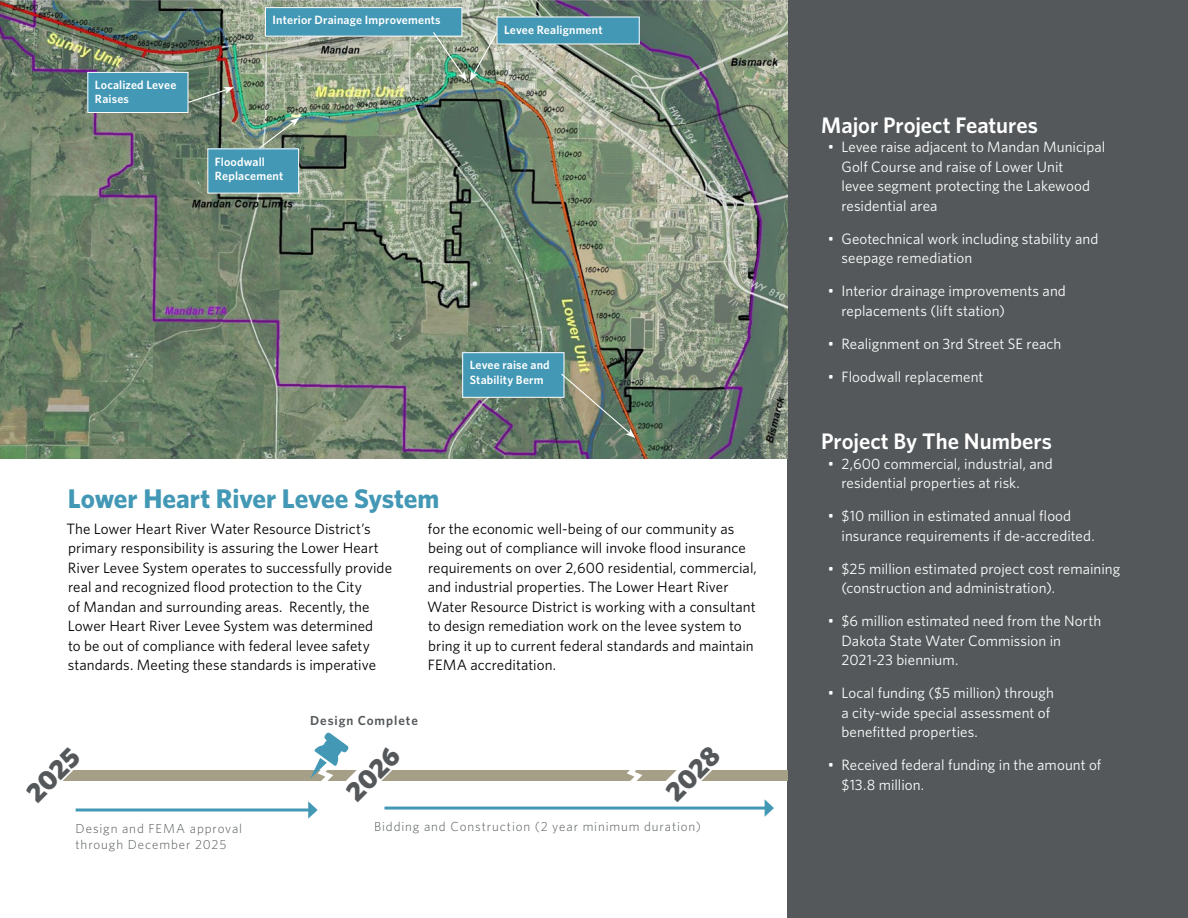
<style>
.page{position:relative;width:1188px;height:918px;background:#fff}
.page>*{position:absolute;margin:0;border:0;box-sizing:border-box;transform-origin:0 0}
.t1{font:900 27.45px "Whitney";color:#54585a}
.t2{font:700 27px "Whitney";letter-spacing:-.005em;color:#4298b5}
.t3{font:600 22.5px "Whitney";color:#fff}
.t4{font:15px/19.5px "Whitney";letter-spacing:.005em;color:#fff}
.t5{font:15px/19.5px "Whitney";letter-spacing:.005em;color:#000}
.t6{font:300 13.05px/15.8px "Whitney";letter-spacing:.07em;color:#54585a}
.t7{font:600 13.05px "Whitney";letter-spacing:.07em;color:#54585a}
.t8{font:600 12px/14.4px "Whitney";letter-spacing:.015em;color:#fff}
</style>
<div class="page">
<div style="left:788px;top:0;width:400px;height:918px;background:#54585a"></div>
<img style="left:0;top:0;width:788px;height:459px">
<div style="left:463px;top:353px;width:101px;height:44px;background:#4298b5"></div>
<div style="left:462px;top:352px;width:102px;height:46px;border:1px solid #fff"></div>
<div style="left:208px;top:149px;width:91px;height:44px;background:#4298b5"></div>
<div style="left:207px;top:148px;width:92px;height:46px;border:1px solid #fff"></div>
<div style="left:265px;top:8px;width:197px;height:28px;background:#4298b5"></div>
<div style="left:265px;top:7px;width:197px;height:29px;border:1px solid #fff"></div>
<div style="left:88px;top:72px;width:100px;height:40px;background:#4298b5"></div>
<div style="left:87px;top:72px;width:101px;height:41px;border:1px solid #fff"></div>
<div style="left:497px;top:17px;width:142px;height:27px;background:#4298b5"></div>
<div style="left:44px;top:770px;width:744px;height:11px;background:#a69f88"></div>
<svg style="left:44px;top:770px;width:32px;height:39px"></svg>
<svg style="left:655px;top:770px;width:74px;height:37px"></svg>
<svg style="left:627px;top:770px;width:15px;height:11px"></svg>
<svg style="left:76px;top:808px;width:232px;height:4px"></svg>
<hr style="left:384px;top:807px;width:383px;height:3px;background:#4298b5">
<svg style="left:765px;top:800px;width:9px;height:17px"></svg>
<svg style="left:308px;top:732px;width:101px;height:87px"></svg>
<svg style="left:258px;top:118px;width:41px;height:32px"></svg>
<img style="left:560px;top:372px;width:75px;height:66px">
<svg style="left:187px;top:87px;width:47px;height:17px"></svg>
<img style="left:432px;top:31px;width:66px;height:50px">
<p class="t8" style="left:95px;top:77px;width:83px">Localized Levee<br>Raises</p>
<p class="t8" style="left:273px;top:13px;width:170px">Interior Drainage Improvements</p>
<p class="t8" style="left:215px;top:154px;width:70px">Floodwall<br>Replacement</p>
<p class="t8" style="left:504px;top:22px;width:100px">Levee Realignment</p>
<p class="t8" style="left:470px;top:358px;width:82px">Levee raise and<br>Stability Berm</p>
<h2 class="t2" style="left:68px;top:480px;width:373px">Lower Heart River Levee System</h2>
<p class="t5" style="left:66px;top:519px;width:327px">The Lower Heart River Water Resource District’s primary responsibility is assuring the Lower Heart River Levee System operates to successfully provide real and recognized flood protection to the City<br>of Mandan and surrounding areas. Recently, the Lower Heart River Levee System was determined<br>to be out of compliance with federal levee safety standards. Meeting these standards is imperative</p>
<p class="t5" style="left:427px;top:519px;width:331px">for the economic well-being of our community as being out of compliance will invoke flood insurance requirements on over 2,600 residential, commercial, and industrial properties. The Lower Heart River Water Resource District is working with a consultant to design remediation work on the levee system to bring it up to current federal standards and maintain FEMA accreditation.</p>
<p class="t7" style="left:310px;top:712px;width:109px">Design Complete</p>
<h1 class="t1" style="left:18px;top:784px;width:65px;rotate:-45deg">2025</h1>
<h1 class="t1" style="left:337px;top:783px;width:65px;rotate:-45deg">2026</h1>
<h1 class="t1" style="left:657px;top:783px;width:66px;rotate:-45deg">2028</h1>
<p class="t6" style="left:76px;top:820px;width:168px">Design and FEMA approval through December 2025</p>
<p class="t6" style="left:374px;top:818px;width:328px">Bidding and Construction (2 year minimum duration)</p>
<h3 class="t3" style="left:821px;top:110px;width:218px">Major Project Features</h3>
<p class="t4" style="left:841px;top:137px;width:265px;text-indent:-14px">• Levee raise adjacent to Mandan Municipal Golf Course and raise of Lower Unit<br>levee segment protecting the Lakewood residential area</p>
<p class="t4" style="left:841px;top:228px;width:259px;text-indent:-14px">• Geotechnical work including stability and seepage remediation</p>
<p class="t4" style="left:841px;top:281px;width:226px;text-indent:-14px">• Interior drainage improvements and replacements (lift station)</p>
<p class="t4" style="left:828px;top:333px;width:235px">• Realignment on 3rd Street SE reach</p>
<p class="t4" style="left:828px;top:366px;width:157px">• Floodwall replacement</p>
<h3 class="t3" style="left:821px;top:426px;width:232px">Project By The Numbers</h3>
<p class="t4" style="left:841px;top:453px;width:213px;text-indent:-14px">• 2,600 commercial, industrial, and residential properties at risk.</p>
<p class="t4" style="left:841px;top:506px;width:255px;text-indent:-14px">• $10 million in estimated annual flood insurance requirements if de-accredited.</p>
<p class="t4" style="left:841px;top:558px;width:280px;text-indent:-14px">• $25 million estimated project cost remaining (construction and administration).</p>
<p class="t4" style="left:841px;top:611px;width:261px;text-indent:-14px">• $6 million estimated need from the North<br>Dakota State Water Commission in<br>2021-23 biennium.</p>
<p class="t4" style="left:841px;top:683px;width:214px;text-indent:-14px">• Local funding ($5 million) through a city-wide special assessment of benefitted properties.</p>
<p class="t4" style="left:841px;top:755px;width:261px;text-indent:-14px">• Received federal funding in the amount of $13.8 million.</p>
</div>
